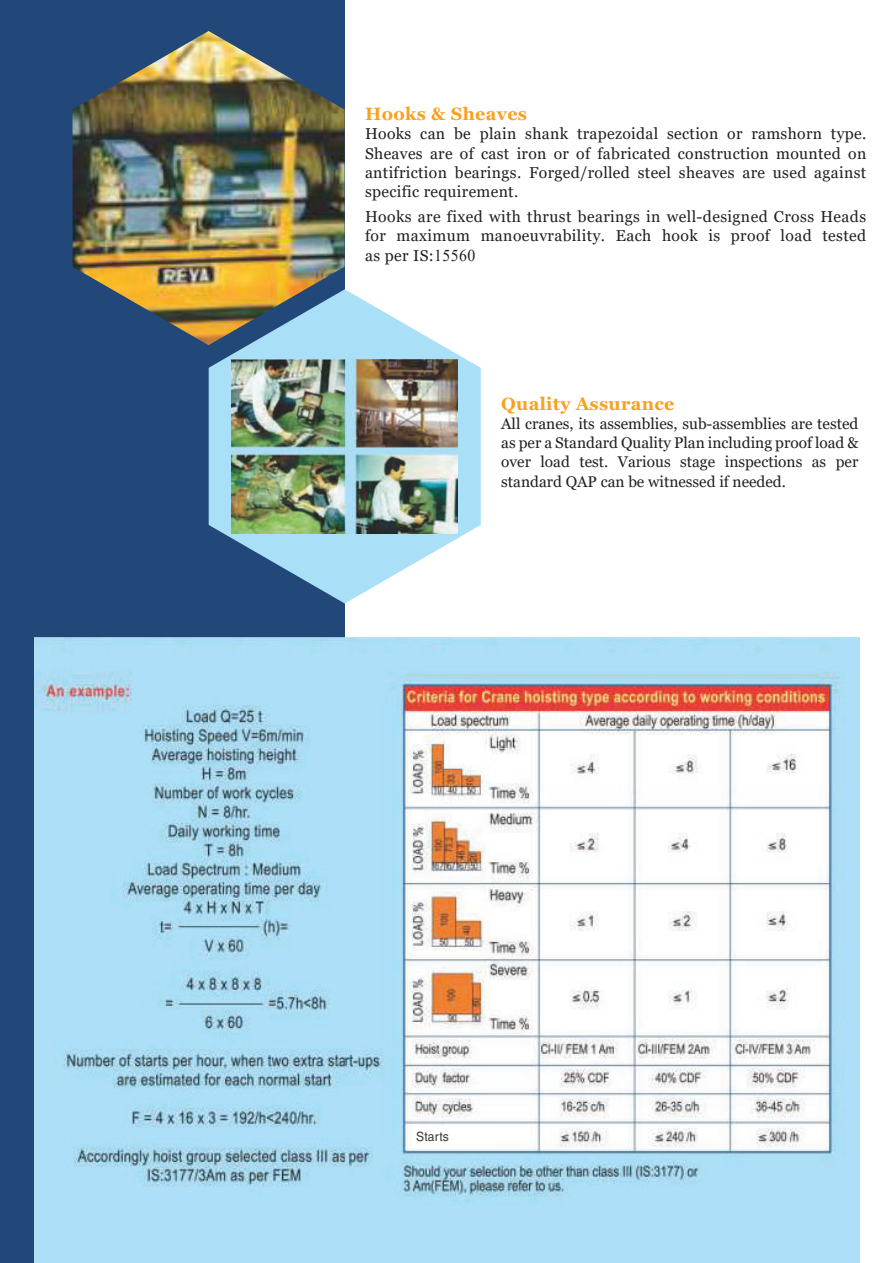
<style>
.page{position:relative;width:893px;height:1263px;background:#fff}
.page>*{position:absolute;margin:0;border:0;box-sizing:border-box;transform-origin:0 0}
.t1{font:700 17.85px "Georgia";letter-spacing:.02em;color:#f9a11f}
.t2{font:15.75px/19.2px "Georgia";letter-spacing:.02em;color:#231f20;text-align:justify}
.t3{font:15.45px/19.2px "Georgia";color:#231f20;text-align:justify}
.t4{font:12.9px "Helvetica LT Std";letter-spacing:.01em;color:#373838;scale:.95 1}
.s1{font-family:"Times New Roman";font-size:16.5px}
</style>
<div class="page">
<div style="left:0;top:0;width:345px;height:1263px;background:#224879"></div>
<svg style="left:209px;top:289px;width:272px;height:314px;fill:#aadff8"></svg>
<img style="left:35px;top:638px;width:824px;height:625px">
<img style="left:73px;top:31px;width:272px;height:314px">
<img style="left:231px;top:359px;width:227px;height:175px">
<div style="left:412px;top:1126px;width:84px;height:21px;background:#fff"></div>
<p class="t1" style="left:365px;top:103px;width:164px">Hooks &amp; Sheaves</p>
<p class="t2" style="left:365px;top:125px;width:503px">Hooks can be plain shank trapezoidal section or ramshorn type.<br>Sheaves are of cast iron or of fabricated construction mounted on antifriction bearings. Forged/rolled steel sheaves are used against specific requirement.</p>
<p class="t2" style="left:365px;top:207px;width:503px">Hooks are fixed with thrust bearings in well-designed Cross Heads for maximum manoeuvrability. Each hook is proof load tested as per IS:<span class="s1">15560</span></p>
<p class="t1" style="left:501px;top:392px;width:175px">Quality Assurance</p>
<p class="t3" style="left:501px;top:414px;width:359px">All cranes, its assemblies, sub-assemblies are tested as per a Standard Quality Plan including proof load &amp; over load test. Various stage inspections as per standard QAP can be witnessed if needed.</p>
<p class="t4" style="left:416px;top:1129px;width:36px">Starts</p>
</div>
